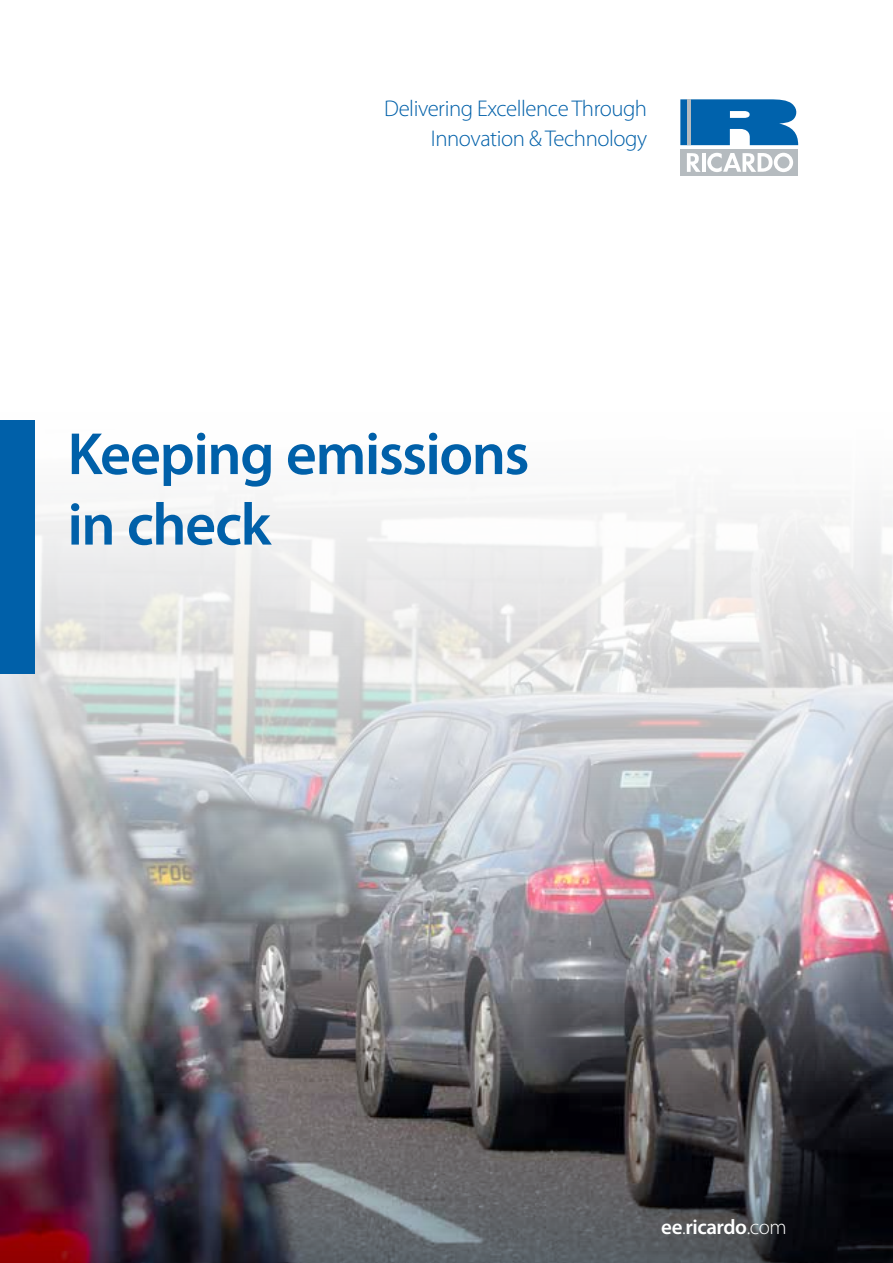
<style>
.page{position:relative;width:893px;height:1263px;background:#fff}
.page>*{position:absolute;margin:0;border:0;box-sizing:border-box;transform-origin:0 0}
.t1{font:600 60px/70.5px "Myriad Pro";letter-spacing:-.025em;color:#0060a9}
.t2{font:300 22.8px/30px "Myriad Pro";letter-spacing:-.02em;color:#0060a9;text-align:right}
.t3{font:600 21px "Myriad Pro";letter-spacing:-.02em;color:#fff}
.s1{font-weight:300}
</style>
<div class="page">
<img style="left:0;top:420px;width:893px;height:843px">
<svg style="left:680px;top:145px;width:118px;height:1px"></svg>
<svg style="left:680px;top:99px;width:118px;height:46px;background:#2377b7"></svg>
<div style="left:680px;top:149px;width:118px;height:27px;background:#b5bbbf"></div>
<hr style="left:687px;top:99px;width:3px;height:46px;background:#b5bbbf">
<hr style="left:702px;top:153px;width:4px;height:19px;background:#fff">
<svg style="left:707px;top:153px;width:86px;height:19px"></svg>
<svg style="left:687px;top:153px;width:14px;height:19px"></svg>
<div style="left:0;top:420px;width:34px;height:254px;background:#0060a9"></div>
<p class="t2" style="left:384px;top:93px;width:264px">Delivering Excellence Through<br>Innovation &amp; Technology</p>
<h1 class="t1" style="left:68px;top:417px;width:463px">Keeping emissions in check</h1>
<p class="t3" style="left:661px;top:1213px;width:127px">ee<span class="s1">.</span>ricardo<span class="s1">.com</span></p>
</div>
